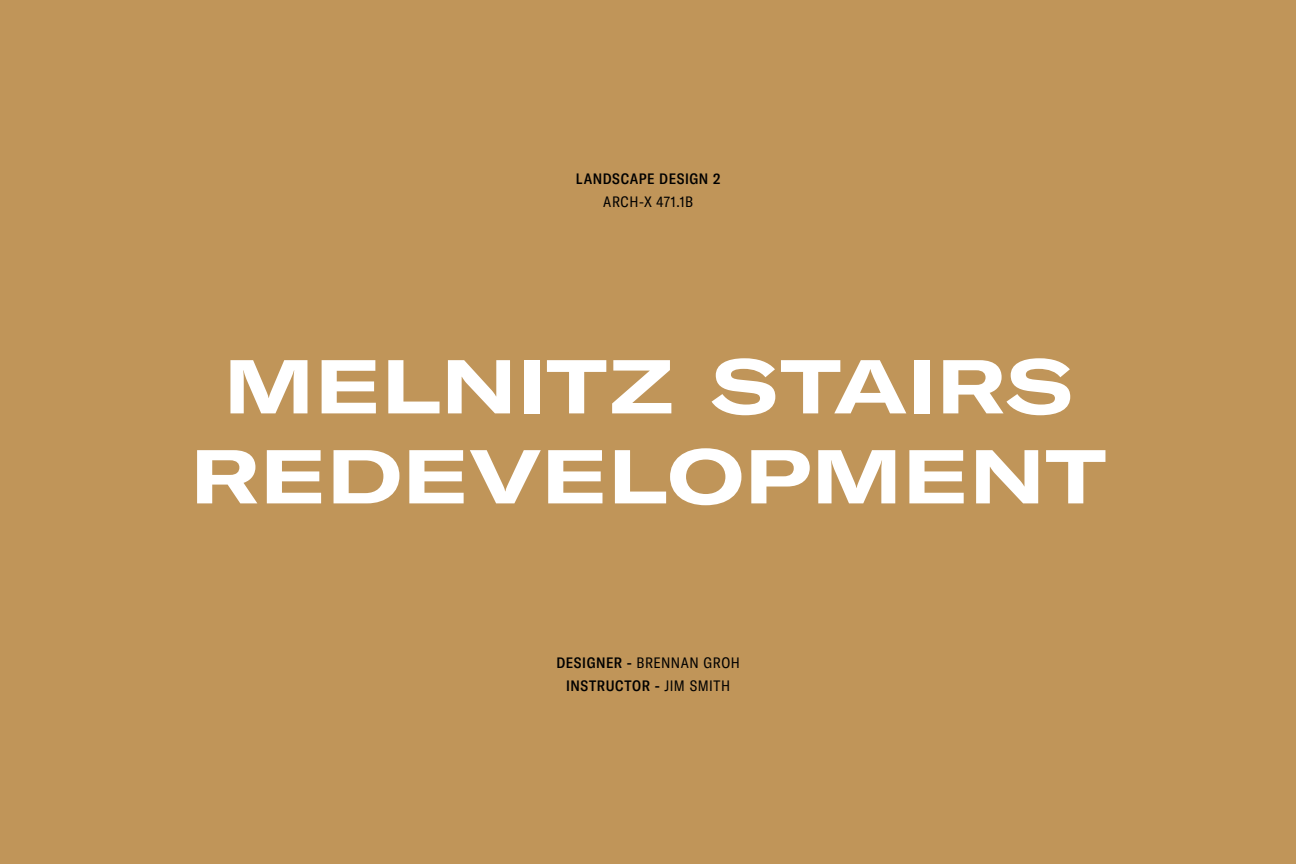
<style>
.page{position:relative;width:1296px;height:864px;background:#c09559}
.page>*{position:absolute;margin:0;border:0;box-sizing:border-box;transform-origin:0 0}
.t1{font:700 75px/90px "GT America Trial Expanded";letter-spacing:.005em;color:#fff;text-align:center}
.t2{font:500 14.85px/22.9px "GT America Trial Condensed";letter-spacing:.04em;color:#000;text-align:center}
.t3{font:14.85px "GT America Trial Condensed";letter-spacing:.03em;color:#000}
.s1{font-weight:400}
</style>
<div class="page">
<p class="t2" style="left:576px;top:169px;width:146px">LANDSCAPE DESIGN 2</p>
<p class="t3" style="left:603px;top:196px;width:91px">ARCH-X 471.1B</p>
<h1 class="t1" style="left:190px;top:349px;width:918px">MELNITZ STAIRS<br>REDEVELOPMENT</h1>
<p class="t2" style="left:556px;top:653px;width:185px">DESIGNER - <span class="s1">BRENNAN GROH<br></span>INSTRUCTOR - <span class="s1">JIM SMITH</span></p>
</div>
